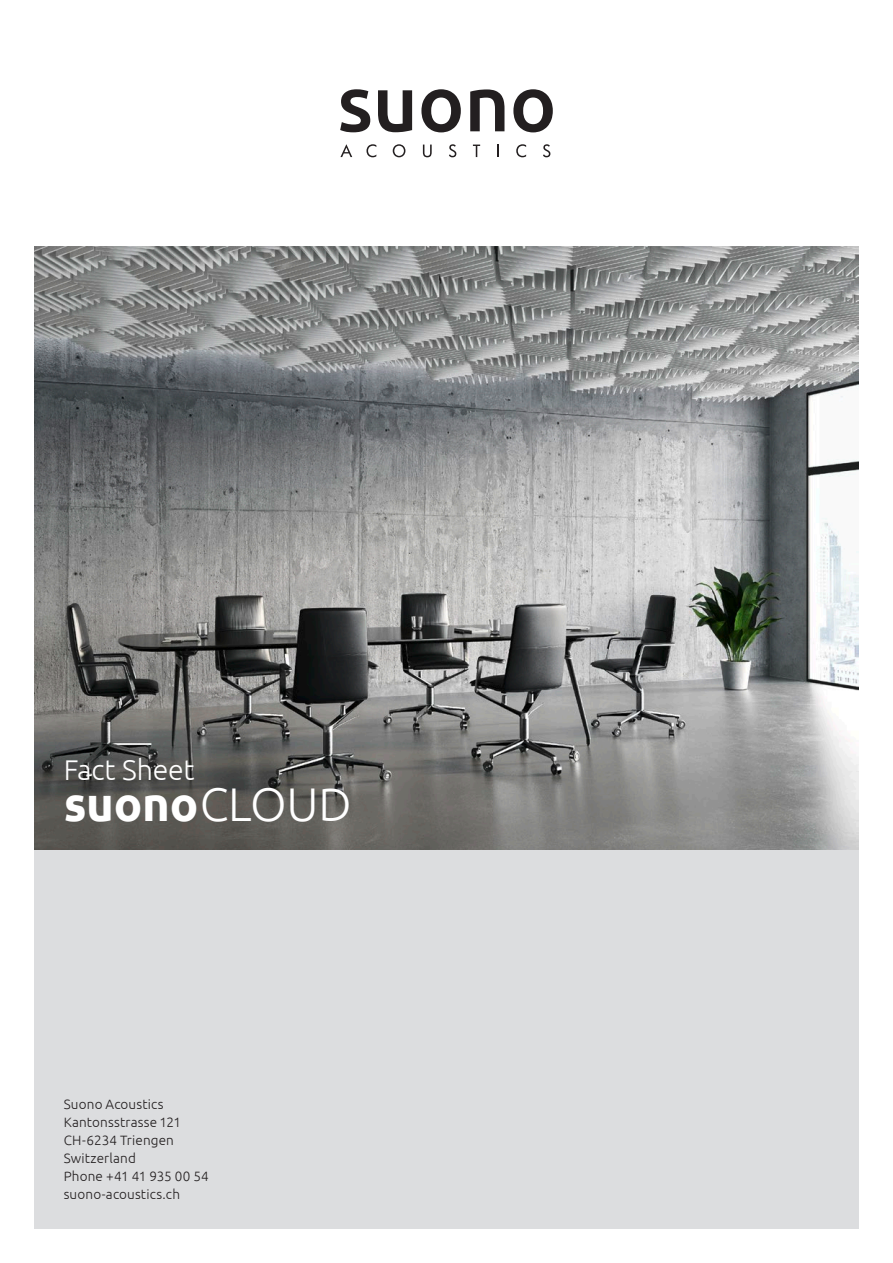
<style>
.page{position:relative;width:893px;height:1263px;background:#fff}
.page>*{position:absolute;margin:0;border:0;box-sizing:border-box;transform-origin:0 0}
.t1{font:700 47.25px "Ubuntu";letter-spacing:-.005em;color:#fff}
.t2{font:300 28.5px "Ubuntu";letter-spacing:-.005em;color:#fff}
.t3{font:300 13.5px "Ubuntu";letter-spacing:.01em;color:#231f20}
.s1{font-weight:300}
</style>
<div class="page">
<img style="left:34px;top:247px;width:825px;height:603px">
<div style="left:34px;top:850px;width:825px;height:379px;background:#dcdddf"></div>
<svg style="left:340px;top:144px;width:12px;height:13px"></svg>
<svg style="left:366px;top:144px;width:10px;height:13px"></svg>
<svg style="left:393px;top:144px;width:12px;height:13px"></svg>
<svg style="left:423px;top:145px;width:9px;height:12px"></svg>
<svg style="left:449px;top:144px;width:7px;height:13px"></svg>
<svg style="left:473px;top:145px;width:7px;height:12px"></svg>
<svg style="left:497px;top:145px;width:2px;height:12px"></svg>
<svg style="left:516px;top:144px;width:10px;height:13px"></svg>
<svg style="left:543px;top:144px;width:7px;height:13px"></svg>
<svg style="left:340px;top:89px;width:30px;height:43px"></svg>
<svg style="left:378px;top:90px;width:34px;height:42px"></svg>
<svg style="left:421px;top:89px;width:40px;height:43px"></svg>
<svg style="left:470px;top:89px;width:34px;height:42px"></svg>
<svg style="left:513px;top:89px;width:40px;height:43px"></svg>
<p class="t2" style="left:64px;top:753px;width:132px">Fact Sheet</p>
<p class="t1" style="left:64px;top:775px;width:289px">suono<span class="s1">CLOUD</span></p>
<p class="t3" style="left:64px;top:1096px;width:101px">Suono Acoustics</p>
<p class="t3" style="left:64px;top:1114px;width:119px">Kantonsstrasse 121</p>
<p class="t3" style="left:64px;top:1132px;width:112px">CH-6234 Triengen</p>
<p class="t3" style="left:64px;top:1150px;width:74px">Switzerland</p>
<p class="t3" style="left:64px;top:1168px;width:147px">Phone +41 41 935 00 54</p>
<p class="t3" style="left:64px;top:1186px;width:118px">suono-acoustics.ch</p>
</div>
